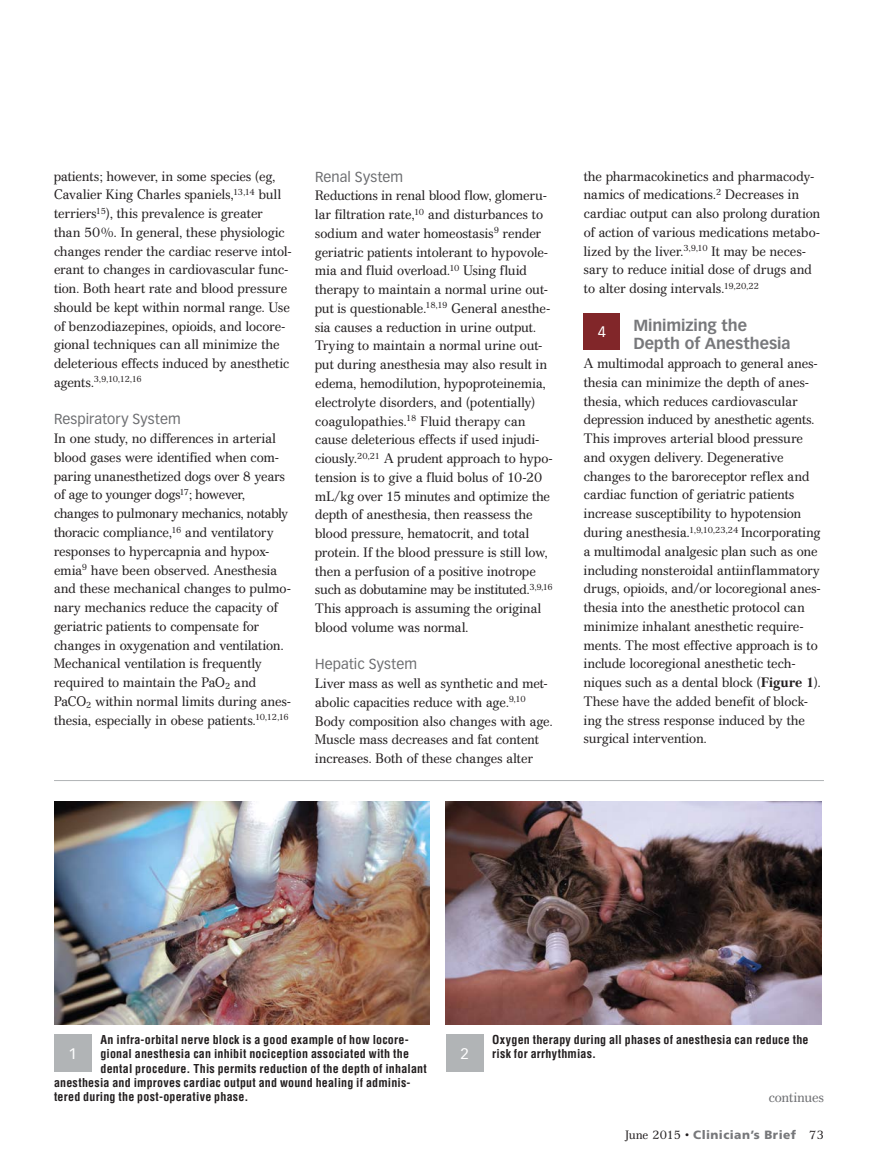
<style>
.page{position:relative;width:878px;height:1175px;background:#fff}
.page>*{position:absolute;margin:0;border:0;box-sizing:border-box;transform-origin:0 0}
.Head_A{font:700 15.75px/18.8px "Vectora LT Std";letter-spacing:-.005em;color:#77787b}
.Figure_Number{font:15px "Vectora LT Std";color:#fff}
.Head_B{font:14.25px "Vectora LT Std";letter-spacing:.005em;color:#6d6e71}
.Body_Cremona_9_12{font:13.5px/18.8px "Cremona";letter-spacing:.01em;color:#231f20}
.t1{font:13.5px "Cremona";letter-spacing:.01em;color:#6d6e71}
.Figure_caption{font:700 condensed 12px "Helvetica";letter-spacing:.015em;color:#231f20}
.t2{font:900 12px "Frutiger";letter-spacing:.035em;color:#77787b}
.Body_Cremona_9_12-2{font:8.7px "Cremona";color:#231f20}
.s1{font-size:13.5px}
.s2{font-weight:700}
.s3{font-family:"Cremona";font-weight:400;color:#231f20}
</style>
<div class="page">
<img style="left:446px;top:801px;width:375px;height:223px">
<div style="left:446px;top:1034px;width:37px;height:37px;background:#b1b4b6"></div>
<img style="left:54px;top:801px;width:376px;height:223px">
<div style="left:54px;top:1034px;width:38px;height:37px;background:#b1b4b6"></div>
<div style="left:584px;top:313px;width:36px;height:36px;background:#812629"></div>
<hr style="left:54px;top:780px;width:770px;height:1px;background:#b1b4b6">
<p class="Body_Cremona_9_12" style="left:54px;top:167px;width:239px">patients; however, in some species (eg, Cavalier King Charles spaniels,<sup>13,14</sup> bull terriers<sup>15</sup>), this prevalence is greater than 50%. In general, these physiologic changes render the cardiac reserve intol&shy;erant to changes in cardiovascular func&shy;tion. Both heart rate and blood pressure should be kept within normal range. Use of benzodiazepines, opioids, and locore&shy;gional techniques can all minimize the deleterious effects induced by anesthetic</p>
<p class="Body_Cremona_9_12-2" style="left:54px;top:374px;width:89px"><span class="s1">agents.</span>3,9,10,12,16</p>
<p class="Head_B" style="left:54px;top:411px;width:128px">Respiratory System</p>
<p class="Body_Cremona_9_12" style="left:54px;top:429px;width:238px">In one study, no differences in arterial blood gases were identified when com&shy;paring unanesthetized dogs over 8 years of age to younger dogs<sup>17</sup>; however, changes to pulmonary mechanics, notably thoracic compliance,<sup>16</sup> and ventilatory responses to hypercapnia and hypox&shy;emia<sup>9</sup> have been observed. Anesthesia and these mechanical changes to pulmo&shy;nary mechanics reduce the capacity of geriatric patients to compensate for changes in oxygenation and ventilation.<br>Mechanical ventilation is frequently required to maintain the PaO<sub>2</sub> and PaCO<sub>2</sub> within normal limits during anes&shy;thesia, especially in obese patients.<sup>10,12,16</sup></p>
<p class="Head_B" style="left:315px;top:168px;width:90px">Renal System</p>
<p class="Body_Cremona_9_12" style="left:315px;top:186px;width:239px">Reductions in renal blood flow, glomeru&shy;lar filtration rate,<sup>10</sup> and disturbances to sodium and water homeostasis<sup>9</sup> render geriatric patients intolerant to hypovole&shy;mia and fluid overload.<sup>10</sup> Using fluid therapy to maintain a normal urine out&shy;put is questionable.<sup>18,19</sup> General anesthe&shy;sia causes a reduction in urine output.<br>Trying to maintain a normal urine out&shy;put during anesthesia may also result in edema, hemodilution, hypoproteinemia, electrolyte disorders, and (potentially) coagulopathies.<sup>18</sup> Fluid therapy can cause deleterious effects if used injudi&shy;ciously.<sup>20,21</sup> A prudent approach to hypo&shy;tension is to give a fluid bolus of 10-20 mL/kg over 15 minutes and optimize the depth of anesthesia, then reassess the blood pressure, hematocrit, and total protein. If the blood pressure is still low, then a perfusion of a positive inotrope such as dobutamine may be instituted.<sup>3,9,16<br></sup>This approach is assuming the original blood volume was normal.</p>
<p class="Head_B" style="left:315px;top:656px;width:103px">Hepatic System</p>
<p class="Body_Cremona_9_12" style="left:315px;top:674px;width:239px">Liver mass as well as synthetic and met&shy;abolic capacities reduce with age.<sup>9,10<br></sup>Body composition also changes with age.<br>Muscle mass decreases and fat content increases. Both of these changes alter</p>
<p class="Body_Cremona_9_12" style="left:584px;top:167px;width:238px">the pharmacokinetics and pharmacody&shy;namics of medications.<sup>2</sup> Decreases in cardiac output can also prolong duration of action of various medications metabo&shy;lized by the liver.<sup>3,9,10</sup> It may be neces&shy;sary to reduce initial dose of drugs and to alter dosing intervals.<sup>19,20,22</sup></p>
<p class="Head_A" style="left:633px;top:316px;width:159px">Minimizing the<br>Depth of Anesthesia</p>
<p class="Body_Cremona_9_12" style="left:584px;top:354px;width:238px">A multimodal approach to general anes&shy;thesia can minimize the depth of anes&shy;thesia, which reduces cardiovascular depression induced by anesthetic agents.<br>This improves arterial blood pressure and oxygen delivery. Degenerative changes to the baroreceptor reflex and cardiac function of geriatric patients increase susceptibility to hypotension during anesthesia.<sup>1,9,10,23,24</sup> Incorporating a multimodal analgesic plan such as one including nonsteroidal antiinflammatory drugs, opioids, and/or locoregional anes&shy;thesia into the anesthetic protocol can minimize inhalant anesthetic require&shy;ments. The most effective approach is to include locoregional anesthetic tech&shy;niques such as a dental block (<span class="s2">Figure 1</span>).<br>These have the added benefit of block&shy;ing the stress response induced by the surgical intervention.</p>
<p class="Figure_Number" style="left:597px;top:323px;width:10px">4</p>
<p class="Figure_caption" style="left:100px;top:1031px;width:310px">An infra-orbital nerve block is a good example of how locore-</p>
<p class="Figure_caption" style="left:100px;top:1046px;width:310px">gional anesthesia can inhibit nociception associated with the</p>
<p class="Figure_caption" style="left:100px;top:1060px;width:328px">dental procedure. This permits reduction of the depth of inhalant</p>
<p class="Figure_caption" style="left:54px;top:1075px;width:358px">anesthesia and improves cardiac output and wound healing if adminis-</p>
<p class="Figure_caption" style="left:54px;top:1089px;width:196px">tered during the post-operative phase.</p>
<p class="Figure_Number" style="left:69px;top:1044px;width:10px">1</p>
<p class="Figure_caption" style="left:492px;top:1031px;width:318px">Oxygen therapy during all phases of anesthesia can reduce the</p>
<p class="Figure_Number" style="left:460px;top:1044px;width:10px">2</p>
<p class="Figure_caption" style="left:492px;top:1046px;width:105px">risk for arrhythmias.</p>
<p class="t1" style="left:768px;top:1089px;width:57px">continues</p>
<p class="t2" style="left:625px;top:1128px;width:200px"><span class="s3">June 2015 •</span> Clinician’s Brief <span class="s3">73</span></p>
</div>
